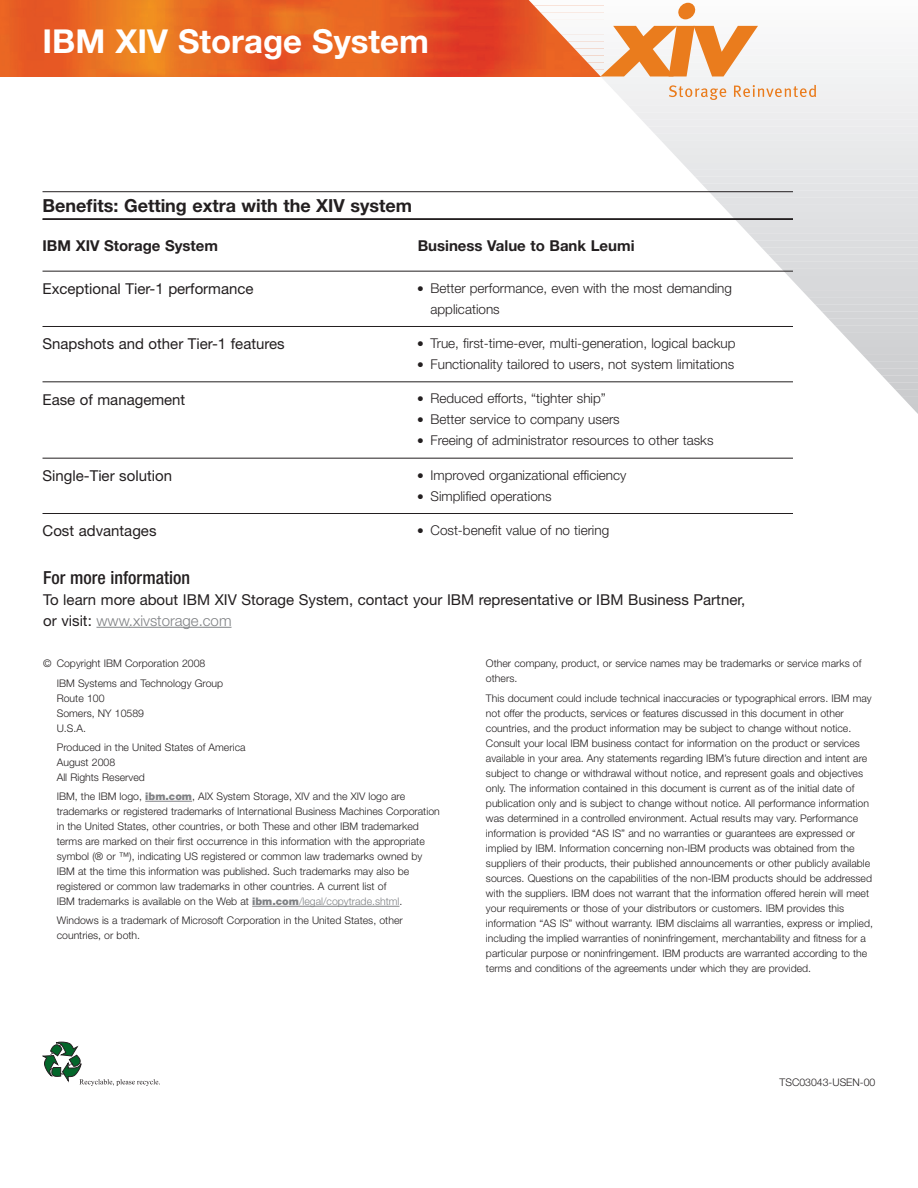
<style>
.page{position:relative;width:918px;height:1188px;background:#fff}
.page>*{position:absolute;margin:0;border:0;box-sizing:border-box;transform-origin:0 0}
.t1{font:700 33px "Helvetica Neue";color:#fff}
.t2{font:700 18px "Helvetica Neue";color:#231f20}
.t3{font:500 condensed 18px "Helvetica Neue";color:#231f20}
.t4{font:15px/21px "Helvetica Neue";color:#231f20}
.t5{font:700 15px "Helvetica Neue";color:#231f20}
.t6{font:300 13.5px/21px "Helvetica Neue";color:#231f20}
.t7{font:300 10.5px/15px "Helvetica Neue";color:#231f20}
.s1{font-weight:300;color:#808285}
.s2{font-weight:900;color:#808285}
.s3{color:#808285}
</style>
<div class="page">
<svg style="left:43px;top:1042px;width:117px;height:44px"></svg>
<img style="left:0;top:0;width:600px;height:77px">
<svg style="left:889px;top:383px;width:29px;height:7px"></svg>
<svg style="left:509px;top:376px;width:409px;height:7px"></svg>
<svg style="left:875px;top:368px;width:43px;height:7px"></svg>
<svg style="left:868px;top:361px;width:50px;height:7px"></svg>
<svg style="left:862px;top:354px;width:56px;height:7px"></svg>
<svg style="left:855px;top:347px;width:63px;height:7px"></svg>
<svg style="left:849px;top:340px;width:69px;height:7px"></svg>
<svg style="left:842px;top:333px;width:76px;height:7px"></svg>
<svg style="left:835px;top:326px;width:83px;height:7px"></svg>
<svg style="left:829px;top:319px;width:89px;height:7px"></svg>
<svg style="left:822px;top:312px;width:96px;height:7px"></svg>
<svg style="left:815px;top:304px;width:103px;height:7px"></svg>
<svg style="left:808px;top:297px;width:110px;height:7px"></svg>
<svg style="left:802px;top:290px;width:116px;height:7px"></svg>
<svg style="left:795px;top:283px;width:123px;height:7px"></svg>
<svg style="left:788px;top:276px;width:130px;height:7px"></svg>
<svg style="left:509px;top:269px;width:409px;height:7px"></svg>
<svg style="left:775px;top:262px;width:143px;height:7px"></svg>
<svg style="left:769px;top:255px;width:149px;height:7px"></svg>
<svg style="left:762px;top:248px;width:156px;height:7px"></svg>
<svg style="left:755px;top:240px;width:163px;height:7px"></svg>
<svg style="left:748px;top:233px;width:170px;height:7px"></svg>
<svg style="left:741px;top:226px;width:177px;height:7px"></svg>
<svg style="left:736px;top:219px;width:182px;height:7px"></svg>
<svg style="left:509px;top:212px;width:409px;height:7px"></svg>
<svg style="left:722px;top:205px;width:196px;height:7px"></svg>
<svg style="left:715px;top:198px;width:203px;height:7px"></svg>
<svg style="left:509px;top:191px;width:409px;height:7px;fill:#e2e3e5"></svg>
<div style="left:702px;top:184px;width:216px;height:7px;background:#e3e4e6"></div>
<div style="left:695px;top:176px;width:223px;height:7px;background:#e4e5e7"></div>
<div style="left:688px;top:169px;width:230px;height:7px;background:#e5e6e8"></div>
<div style="left:681px;top:162px;width:237px;height:7px;background:#e6e7e9"></div>
<div style="left:675px;top:155px;width:243px;height:7px;background:#e7e8e9"></div>
<div style="left:668px;top:148px;width:250px;height:7px;background:#e8e9ea"></div>
<div style="left:662px;top:141px;width:256px;height:7px;background:#e9eaeb"></div>
<div style="left:655px;top:134px;width:263px;height:7px;background:#eaebec"></div>
<div style="left:649px;top:127px;width:269px;height:7px;background:#ebebed"></div>
<div style="left:642px;top:120px;width:276px;height:7px;background:#ececee"></div>
<div style="left:635px;top:112px;width:283px;height:7px;background:#ededee"></div>
<div style="left:628px;top:105px;width:290px;height:7px;background:#eeeeef"></div>
<div style="left:621px;top:98px;width:297px;height:7px;background:#efeff0"></div>
<svg style="left:615px;top:91px;width:303px;height:7px"></svg>
<svg style="left:608px;top:84px;width:310px;height:7px"></svg>
<div style="left:602px;top:77px;width:316px;height:7px;background:#f1f2f3"></div>
<svg style="left:509px;top:70px;width:409px;height:7px;fill:#f2f3f4"></svg>
<svg style="left:509px;top:63px;width:409px;height:7px;fill:#f3f4f4"></svg>
<svg style="left:509px;top:56px;width:409px;height:7px;fill:#f4f5f5"></svg>
<svg style="left:509px;top:48px;width:91px;height:7px"></svg>
<svg style="left:509px;top:41px;width:91px;height:7px"></svg>
<svg style="left:509px;top:34px;width:91px;height:7px"></svg>
<svg style="left:509px;top:27px;width:91px;height:7px"></svg>
<svg style="left:509px;top:20px;width:249px;height:7px"></svg>
<div style="left:509px;top:13px;width:409px;height:7px;background:#fafafa"></div>
<div style="left:509px;top:6px;width:409px;height:7px;background:#fbfbfb"></div>
<div style="left:509px;top:0;width:409px;height:6px;background:#fcfcfc"></div>
<svg style="left:669px;top:85px;width:57px;height:15px"></svg>
<svg style="left:734px;top:85px;width:82px;height:12px"></svg>
<svg style="left:600px;top:26px;width:158px;height:50px"></svg>
<svg style="left:678px;top:3px;width:18px;height:16px"></svg>
<hr style="left:43px;top:191px;width:750px;height:1px;background:#231f20">
<hr style="left:43px;top:219px;width:750px;height:1px;background:#231f20">
<hr style="left:43px;top:271px;width:750px;height:1px;background:#231f20">
<hr style="left:43px;top:326px;width:750px;height:1px;background:#231f20">
<hr style="left:43px;top:381px;width:750px;height:1px;background:#231f20">
<hr style="left:43px;top:458px;width:750px;height:1px;background:#231f20">
<hr style="left:43px;top:513px;width:750px;height:1px;background:#231f20">
<hr style="left:145px;top:801px;width:47px;height:1px;background:#808285">
<hr style="left:252px;top:906px;width:47px;height:1px;background:#808285">
<hr style="left:299px;top:906px;width:101px;height:1px;background:#808285">
<hr style="left:96px;top:627px;width:34px;height:1px;background:#808285">
<hr style="left:129px;top:627px;width:102px;height:1px;background:#808285">
<h1 class="t1" style="left:43px;top:30px;width:388px">IBM XIV Storage System</h1>
<h2 class="t2" style="left:43px;top:199px;width:371px">Benefits: Getting extra with the XIV system</h2>
<h3 class="t5" style="left:43px;top:240px;width:177px">IBM XIV Storage System</h3>
<h3 class="t5" style="left:418px;top:240px;width:218px">Business Value to Bank Leumi</h3>
<h3 class="t4" style="left:43px;top:279px;width:213px">Exceptional Tier-1 performance</h3>
<p class="t6" style="left:431px;top:279px;width:303px;text-indent:-13px">● Better performance, even with the most demanding applications</p>
<h3 class="t4" style="left:43px;top:335px;width:244px">Snapshots and other Tier-1 features</h3>
<p class="t6" style="left:418px;top:334px;width:319px">● True, first-time-ever, multi-generation, logical backup</p>
<p class="t6" style="left:418px;top:355px;width:318px">● Functionality tailored to users, not system limitations</p>
<h3 class="t4" style="left:43px;top:390px;width:144px">Ease of management</h3>
<p class="t6" style="left:418px;top:389px;width:190px">● Reduced efforts, “tighter ship”</p>
<p class="t6" style="left:418px;top:410px;width:204px">● Better service to company users</p>
<p class="t6" style="left:418px;top:431px;width:297px">● Freeing of administrator resources to other tasks</p>
<h3 class="t4" style="left:43px;top:467px;width:131px">Single-Tier solution</h3>
<p class="t6" style="left:418px;top:466px;width:210px">● Improved organizational efficiency</p>
<p class="t6" style="left:418px;top:487px;width:135px">● Simplified operations</p>
<h3 class="t4" style="left:43px;top:522px;width:116px">Cost advantages</h3>
<p class="t6" style="left:418px;top:521px;width:193px">● Cost-benefit value of no tiering</p>
<h2 class="t3" style="left:43px;top:571px;width:148px">For more information</h2>
<h3 class="t4" style="left:43px;top:590px;width:704px">To learn more about IBM XIV Storage System, contact your IBM representative or IBM Business Partner, or visit: <span class="s1">www.xivstorage.com</span></h3>
<p class="t7" style="left:57px;top:655px;width:168px;line-height:19.2px;text-indent:-14px">© Copyright IBM Corporation 2008<br>IBM Systems and Technology Group</p>
<p class="t7" style="left:57px;top:691px;width:89px">Route 100<br>Somers, NY 10589<br>U.S.A.</p>
<p class="t7" style="left:57px;top:741px;width:190px">Produced in the United States of America<br>August 2008<br>All Rights Reserved</p>
<p class="t7" style="left:57px;top:790px;width:385px">IBM, the IBM logo, <span class="s2">ibm.com</span>, AIX System Storage, XIV and the XIV logo are trademarks or registered trademarks of International Business Machines Corporation in the United States, other countries, or both These and other IBM trademarked terms are marked on their first occurrence in this information with the appropriate symbol (® or ™), indicating US registered or common law trademarks owned by IBM at the time this information was published. Such trademarks may also be registered or common law trademarks in other countries. A current list of<br>IBM trademarks is available on the Web at <span class="s2">ibm.com</span><span class="s3">/legal/copytrade.shtml</span>.</p>
<p class="t7" style="left:57px;top:914px;width:348px">Windows is a trademark of Microsoft Corporation in the United States, other countries, or both.</p>
<p class="t7" style="left:486px;top:657px;width:377px">Other company, product, or service names may be trademarks or service marks of others.</p>
<p class="t7" style="left:486px;top:691px;width:389px">This document could include technical inaccuracies or typographical errors. IBM may not offer the products, services or features discussed in this document in other countries, and the product information may be subject to change without notice.<br>Consult your local IBM business contact for information on the product or services available in your area. Any statements regarding IBM’s future direction and intent are subject to change or withdrawal without notice, and represent goals and objectives only. The information contained in this document is current as of the initial date of publication only and is subject to change without notice. All performance information was determined in a controlled environment. Actual results may vary. Performance information is provided “AS IS” and no warranties or guarantees are expressed or implied by IBM. Information concerning non-IBM products was obtained from the suppliers of their products, their published announcements or other publicly available sources. Questions on the capabilities of the non-IBM products should be addressed with the suppliers. IBM does not warrant that the information offered herein will meet your requirements or those of your distributors or customers. IBM provides this information “AS IS” without warranty. IBM disclaims all warranties, express or implied, including the implied warranties of noninfringement, merchantability and fitness for a particular purpose or noninfringement. IBM products are warranted according to the terms and conditions of the agreements under which they are provided.</p>
<p class="t7" style="left:780px;top:1076px;width:97px">TSC03043-USEN-00</p>
</div>
